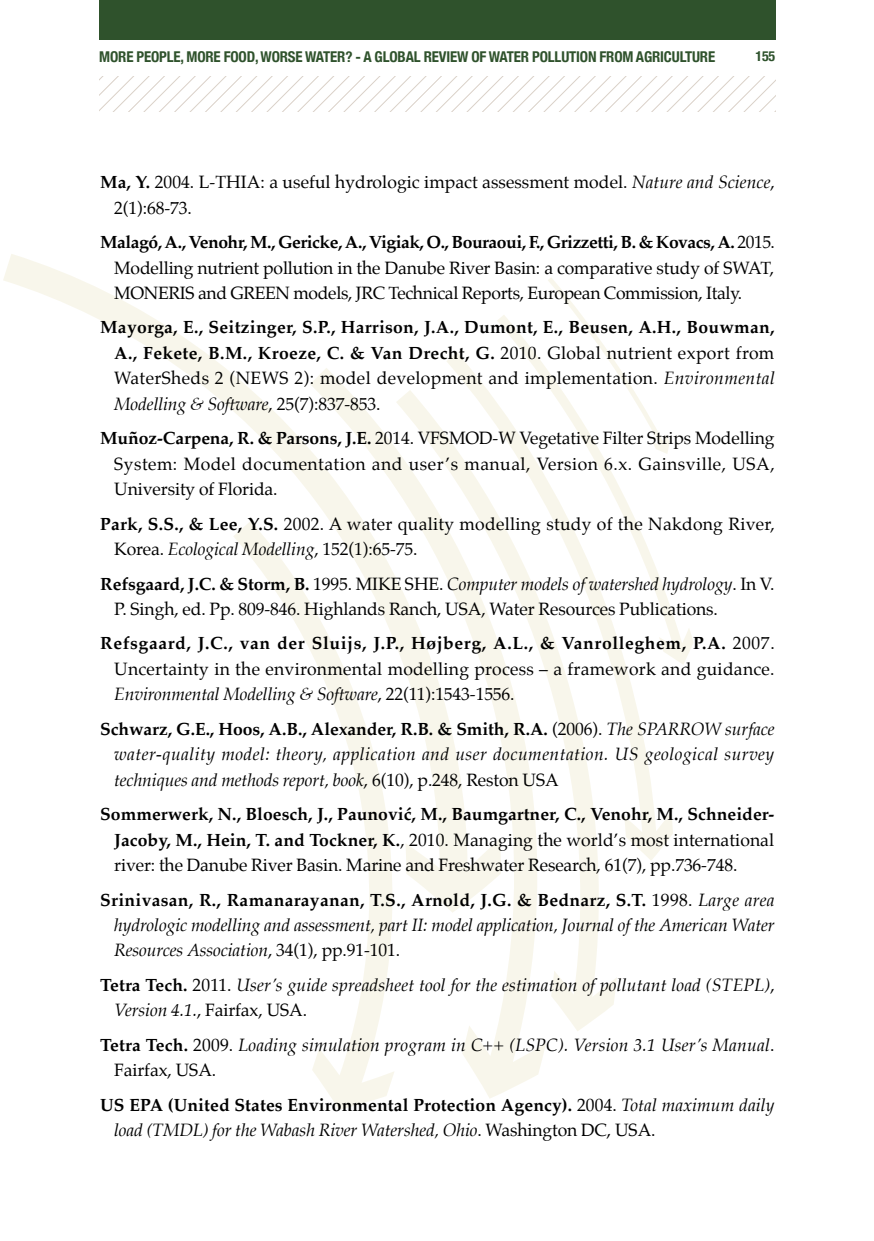
<style>
.page{position:relative;width:874px;height:1241px;background:#fff}
.page>*{position:absolute;margin:0;border:0;box-sizing:border-box;transform-origin:0 0}
.t1{font:17.5px/25.4px "Palatino";letter-spacing:-.005em;color:#000;text-align:justify}
.t2{font:italic 17.5px/25.4px "Palatino";letter-spacing:.01em;color:#000}
.t3{font:700 17.5px/25.4px "Palatino";letter-spacing:.015em;color:#000;text-align:justify}
.t4{font:17.5px/25.4px "Palatino";letter-spacing:.015em;color:#000}
.t5{font:700 condensed 14.88px "Helvetica Neue";letter-spacing:-.01em;color:#2f522c}
.t6{font:700 condensed 14px "Helvetica Neue";color:#2e522c}
.s1{font-weight:700}
.s2{font-style:italic}
.s3{font-weight:400}
.s4{font-weight:400;font-style:italic}
.s5{font-weight:700;font-style:normal}
.s6{font-style:normal}
</style>
<div class="page">
<div style="left:100px;top:0;width:675px;height:39px;background:#2f522c"></div>
<svg style="left:100px;top:77px;width:675px;height:34px"></svg>
<svg style="left:548px;top:278px;width:33px;height:36px"></svg>
<svg style="left:501px;top:314px;width:192px;height:350px"></svg>
<svg style="left:501px;top:352px;width:171px;height:508px"></svg>
<svg style="left:546px;top:390px;width:75px;height:641px"></svg>
<svg style="left:452px;top:367px;width:94px;height:731px"></svg>
<svg style="left:312px;top:912px;width:82px;height:197px"></svg>
<svg style="left:3px;top:254px;width:498px;height:658px"></svg>
<p class="t5" style="left:99px;top:44px;width:617px">MORE PEOPLE, MORE FOOD, WORSE WATER? - A GLOBAL REVIEW OF WATER POLLUTION FROM AGRICULTURE</p>
<p class="t6" style="left:755px;top:44px;width:21px">155</p>
<p class="t1" style="left:114px;top:169px;width:662px;text-indent:-14px"><span class="s1">Ma, Y.</span> 2004. L-THIA: a useful hydrologic impact assessment model. <span class="s2">Nature and Science</span>,<br>2(1):68-73.</p>
<p class="t1" style="left:114px;top:229px;width:662px;text-indent:-14px"><span class="s1">Malagó, A., Venohr, M., Gericke, A., Vigiak, O., Bouraoui, F., Grizzetti, B. &amp; Kovacs, A.</span> 2015.<br>Modelling nutrient pollution in the Danube River Basin: a comparative study of SWAT, MONERIS and GREEN models, JRC Technical Reports, European Commission, Italy.</p>
<p class="t3" style="left:114px;top:314px;width:661px;text-indent:-14px">Mayorga, E., Seitzinger, S.P., Harrison, J.A., Dumont, E., Beusen, A.H., Bouwman, A., Fekete, B.M., Kroeze, C. &amp; Van Drecht, G. <span class="s3">2010. Global nutrient export from WaterSheds 2 (NEWS 2): model development and implementation.</span> <span class="s4">Environmental Modelling &amp; Software</span><span class="s3">, 25(7):837-853.</span></p>
<p class="t1" style="left:114px;top:425px;width:661px;text-indent:-14px"><span class="s1">Muñoz-Carpena, R. &amp; Parsons, J.E.</span> 2014. VFSMOD-W Vegetative Filter Strips Modelling System: Model documentation and user’s manual, Version 6.x. Gainsville, USA, University of Florida.</p>
<p class="t4" style="left:114px;top:510px;width:661px;text-indent:-14px"><span class="s1">Park, S.S., &amp; Lee, Y.S.</span> 2002. A water quality modelling study of the Nakdong River,<br>Korea. <span class="s2">Ecological Modelling</span>, 152(1):65-75.</p>
<p class="t1" style="left:114px;top:570px;width:661px;text-indent:-14px"><span class="s1">Refsgaard, J.C. &amp; Storm, B.</span> 1995. MIKE SHE. <span class="s2">Computer models of watershed hydrology</span>. In V.<br>P. Singh, ed. Pp. 809-846. Highlands Ranch, USA, Water Resources Publications.</p>
<p class="t1" style="left:114px;top:630px;width:661px;text-indent:-14px"><span class="s1">Refsgaard, J.C., van der Sluijs, J.P., Højberg, A.L., &amp; Vanrolleghem, P.A.</span> 2007.<br>Uncertainty in the environmental modelling process – a framework and guidance.<br><span class="s2">Environmental Modelling &amp; Software</span>, 22(11):1543-1556.</p>
<p class="t2" style="left:114px;top:716px;width:661px;text-align:justify;text-indent:-14px"><span class="s5">Schwarz, G.E., Hoos, A.B., Alexander, R.B. &amp; Smith, R.A.</span> <span class="s6">(2006).</span> The SPARROW surface water-quality model: theory, application and user documentation. US geological survey techniques and methods report, book<span class="s6">, 6(10), p.248, Reston USA</span></p>
<p class="t1" style="left:114px;top:801px;width:661px;text-indent:-14px"><span class="s1">Sommerwerk, N., Bloesch, J., Paunović, M., Baumgartner, C., Venohr, M., Schneider-Jacoby, M., Hein, T. and Tockner, K.</span>, 2010. Managing the world’s most international river: the Danube River Basin. Marine and Freshwater Research, 61(7), pp.736-748.</p>
<p class="t2" style="left:114px;top:886px;width:661px;text-align:justify;text-indent:-14px"><span class="s5">Srinivasan, R., Ramanarayanan, T.S., Arnold, J.G. &amp; Bednarz, S.T.</span> <span class="s6">1998.</span> Large area hydrologic modelling and assessment, part II: model application, Journal of the American Water Resources Association<span class="s6">, 34(1), pp.91-101.</span></p>
<p class="t2" style="left:114px;top:972px;width:661px;text-indent:-14px"><span class="s5">Tetra Tech.</span> <span class="s6">2011.</span> User’s guide spreadsheet tool for the estimation of pollutant load (STEPL)<span class="s6">,<br></span>Version 4.1.<span class="s6">, Fairfax, USA.</span></p>
<p class="t2" style="left:114px;top:1032px;width:661px;text-indent:-14px"><span class="s5">Tetra Tech.</span> <span class="s6">2009.</span> Loading simulation program in C++ (LSPC). Version 3.1 User’s Manual<span class="s6">.<br>Fairfax, USA.</span></p>
<p class="t2" style="left:114px;top:1092px;width:661px;text-indent:-14px"><span class="s5">US EPA (United States Environmental Protection Agency).</span> <span class="s6">2004.</span> Total maximum daily load (TMDL) for the Wabash River Watershed, Ohio<span class="s6">. Washington DC, USA.</span></p>
</div>
